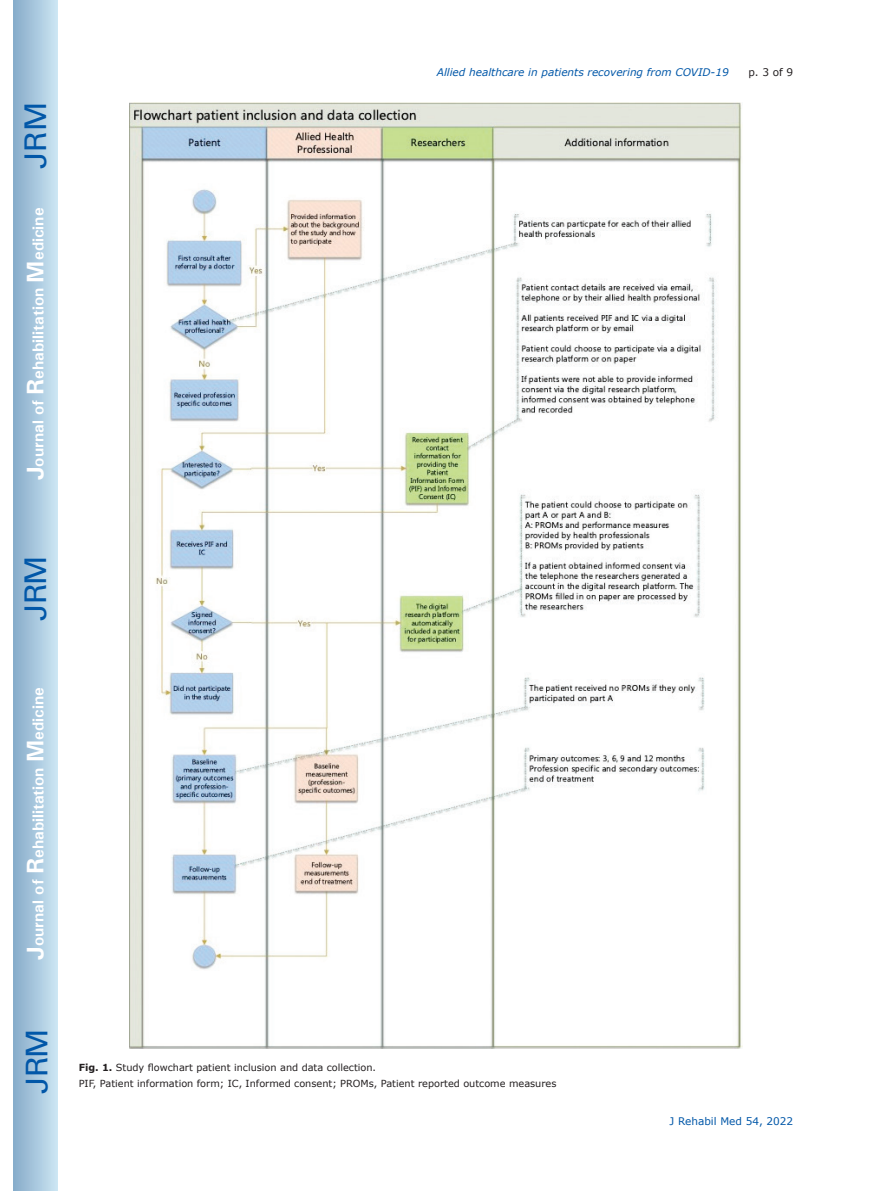
<style>
.page{position:relative;width:872px;height:1191px;background:#fff}
.page>*{position:absolute;margin:0;border:0;box-sizing:border-box;transform-origin:0 0}
.t1{font:30px "Univers";letter-spacing:-.03em;color:#0157a8}
.t2{font:700 15.75px "Univers";color:#fff}
.t3{font:italic 10.5px "Verdana";color:#0157a8}
.t4{font:10.5px "Verdana";color:#0157a8}
.t5{font:10.5px "Verdana";color:#231f20}
.Fig_caption{font:9.75px "Verdana";color:#231f20}
.s1{font-size:24px}
.s2{font-weight:700}
</style>
<div class="page">
<div style="left:14px;top:0;width:43px;height:1191px;background:linear-gradient(to right,#88acca,#cbe5f2)"></div>
<img style="left:129px;top:102px;width:613px;height:946px">
<h1 class="t1" style="left:18px;top:169px;width:68px;rotate:-90deg">JRM</h1>
<h2 class="t2" style="left:28px;top:480px;width:274px;rotate:-90deg"><span class="s1">J</span>ournal of <span class="s1">R</span>ehabilitation <span class="s1">M</span>edicine</h2>
<h1 class="t1" style="left:18px;top:620px;width:67px;rotate:-90deg">JRM</h1>
<h2 class="t2" style="left:28px;top:959px;width:274px;rotate:-90deg"><span class="s1">J</span>ournal of <span class="s1">R</span>ehabilitation <span class="s1">M</span>edicine</h2>
<h1 class="t1" style="left:19px;top:1093px;width:67px;rotate:-90deg">JRM</h1>
<p class="t3" style="left:437px;top:65px;width:293px">Allied healthcare in patients recovering from COVID-19</p>
<p class="t5" style="left:748px;top:65px;width:46px">p. 3 of 9</p>
<p class="Fig_caption" style="left:79px;top:1061px;width:299px"><span class="s2">Fig. 1.</span> Study flowchart patient inclusion and data collection.</p>
<p class="Fig_caption" style="left:79px;top:1077px;width:479px">PIF, Patient information form; IC, Informed consent; PROMs, Patient reported outcome measures</p>
<p class="t4" style="left:669px;top:1114px;width:125px">J Rehabil Med 54, 2022</p>
</div>
